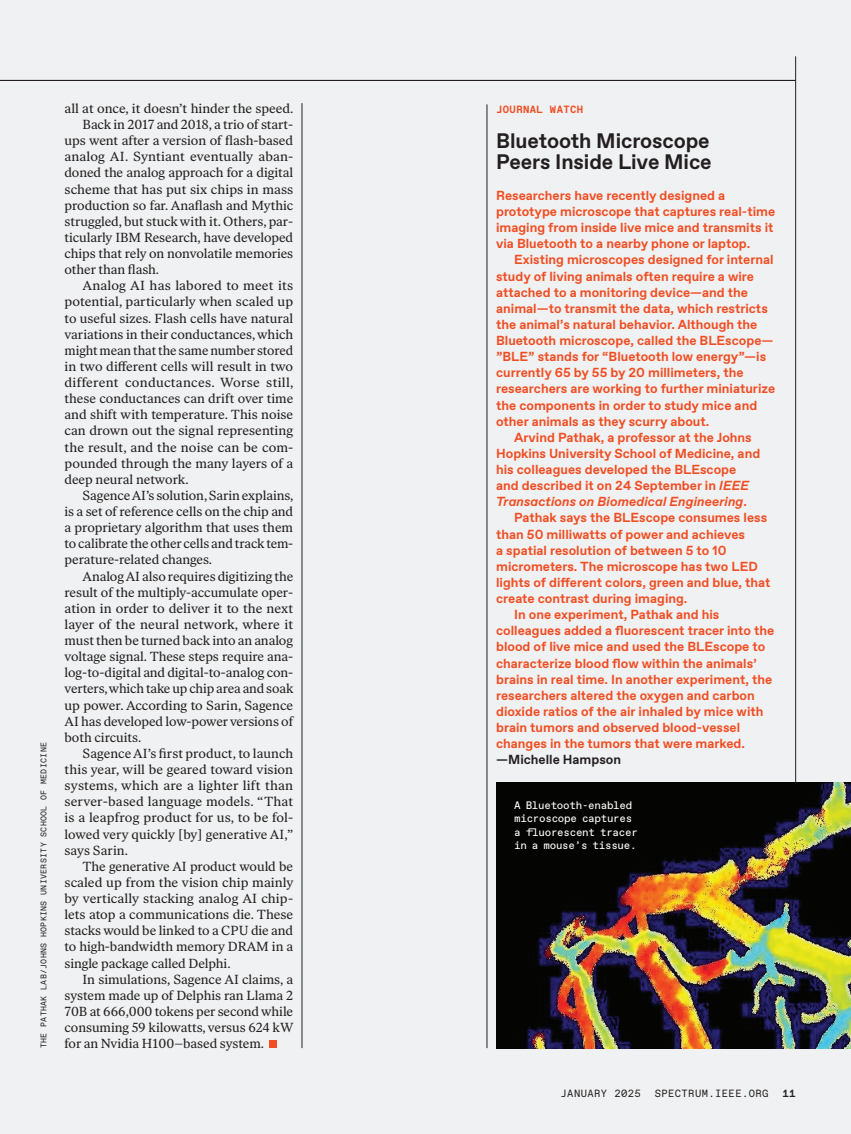
<style>
.page{position:relative;width:851px;height:1134px;background:#fff}
.page>*{position:absolute;margin:0;border:0;box-sizing:border-box;transform-origin:0 0}
.Sidebar_Hed_Small{font:700 21px/21px "ABC Favorit Pro";letter-spacing:-.005em;color:#231f20}
._5_Body_Indent{font:13.2px/16.2px "Ivar Text";color:#231f20;text-align:justify}
.Sidebar_Body_Sans_In{font:700 13.2px/16.2px "ABC Favorit Pro";color:#f04d22}
.Sidebar_Body_San_Led{font:700 13.2px/16.2px "ABC Favorit Pro";color:#f04d22}
.Caption_General{font:10.8px/13.5px "ABC Favorit Mono";letter-spacing:-.025em;color:#fff}
.t1{font:10.5px "ABC Favorit Mono";letter-spacing:.04em;color:#231f20}
._1_Rubrik{font:700 10.5px "ABC Favorit Mono";letter-spacing:.04em;color:#f04d22}
.t2{font:700 10.5px "ABC Favorit Mono";color:#231f20}
.Credit_Gutter{font:8.25px "ABC Favorit Mono";letter-spacing:.04em;color:#231f20}
.s1{font-style:italic}
.s2{color:#231f20}
</style>
<div class="page">
<div style="left:0;top:0;width:850px;height:1134px;background:#f0f1f2"></div>
<hr style="left:795px;top:56px;width:1px;height:992px;background:#231f20">
<hr style="left:0;top:80px;width:795px;height:1px;background:#231f20">
<hr style="left:486px;top:104px;width:1px;height:944px;background:#231f20">
<hr style="left:302px;top:103px;width:1px;height:945px;background:#231f20">
<div style="left:269px;top:1041px;width:7px;height:7px;background:#f04d22"></div>
<img style="left:496px;top:782px;width:354px;height:266px">
<p class="Credit_Gutter" style="left:39px;top:1048px;width:307px;rotate:-90deg">THE PATHAK LAB/JOHNS HOPKINS UNIVERSITY SCHOOL OF MEDICINE</p>
<p class="_5_Body_Indent" style="left:64px;top:100px;width:230px">all at once, it doesn’t hinder the speed.</p>
<p class="_5_Body_Indent" style="left:64px;top:116px;width:230px;text-indent:18px">Back in 2017 and 2018, a trio of start&shy;ups went after a version of flash-based analog AI. Syntiant eventually aban&shy;doned the analog approach for a digital scheme that has put six chips in mass production so far. Anaflash and Mythic struggled, but stuck with it. Others, par&shy;ticularly IBM Research, have developed chips that rely on nonvolatile memories other than flash.</p>
<p class="_5_Body_Indent" style="left:64px;top:278px;width:230px;text-indent:18px">Analog AI has labored to meet its potential, particularly when scaled up to useful sizes. Flash cells have natural variations in their conductances, which might mean that the same number stored in two different cells will result in two different conductances. Worse still, these conductances can drift over time and shift with temperature. This noise can drown out the signal representing the result, and the noise can be com&shy;pounded through the many layers of a deep neural network.</p>
<p class="_5_Body_Indent" style="left:64px;top:487px;width:230px;text-indent:18px">Sagence AI’s solution, Sarin explains, is a set of reference cells on the chip and a proprietary algorithm that uses them to calibrate the other cells and track tem&shy;perature-related changes.</p>
<p class="_5_Body_Indent" style="left:64px;top:568px;width:230px;text-indent:18px">Analog AI also requires digitizing the result of the multiply-accumulate oper&shy;ation in order to deliver it to the next layer of the neural network, where it must then be turned back into an analog voltage signal. These steps require ana&shy;log-to-digital and digital-to-analog con&shy;verters, which take up chip area and soak up power. According to Sarin, Sagence AI has developed low-power versions of both circuits.</p>
<p class="_5_Body_Indent" style="left:64px;top:745px;width:230px;text-indent:18px">Sagence AI’s first product, to launch this year, will be geared toward vision systems, which are a lighter lift than server-based language models. “That is a leapfrog product for us, to be fol&shy;lowed very quickly [by] generative AI,” says Sarin.</p>
<p class="_5_Body_Indent" style="left:64px;top:858px;width:230px;text-indent:18px">The generative AI product would be scaled up from the vision chip mainly by vertically stacking analog AI chip&shy;lets atop a communications die. These stacks would be linked to a CPU die and to high-bandwidth memory DRAM in a single package called Delphi.</p>
<p class="_5_Body_Indent" style="left:64px;top:971px;width:230px;text-indent:18px">In simulations, Sagence AI claims, a system made up of Delphis ran Llama 2<br>70B at 666,000 tokens per second while consuming 59 kilowatts, versus 624 kW for an Nvidia H100–based system.</p>
<p class="_1_Rubrik" style="left:496px;top:103px;width:88px">JOURNAL WATCH</p>
<p class="Sidebar_Hed_Small" style="left:496px;top:131px;width:217px">Bluetooth Microscope<br>Peers Inside Live Mice</p>
<p class="Sidebar_Body_San_Led" style="left:496px;top:188px;width:280px">Researchers have recently designed a prototype microscope that captures real-time imaging from inside live mice and transmits it via Bluetooth to a nearby phone or laptop.</p>
<p class="Sidebar_Body_Sans_In" style="left:496px;top:252px;width:280px;text-indent:18px">Existing microscopes designed for internal study of living animals often require a wire attached to a monitoring device—and the animal—to transmit the data, which restricts the animal’s natural behavior. Although the Bluetooth microscope, called the BLEscope— ”BLE” stands for “Bluetooth low energy”—is currently 65 by 55 by 20 millimeters, the researchers are working to further miniaturize the components in order to study mice and other animals as they scurry about.</p>
<p class="Sidebar_Body_Sans_In" style="left:496px;top:429px;width:265px;text-indent:18px">Arvind Pathak, a professor at the Johns Hopkins University School of Medicine, and his colleagues developed the BLEscope and described it on 24 September in <span class="s1">IEEE Transactions on Biomedical Engineering</span>.</p>
<p class="Sidebar_Body_Sans_In" style="left:496px;top:510px;width:276px;text-indent:18px">Pathak says the BLEscope consumes less than 50 milliwatts of power and achieves<br>a spatial resolution of between 5 to 10 micrometers. The microscope has two LED lights of different colors, green and blue, that create contrast during imaging.</p>
<p class="Sidebar_Body_Sans_In" style="left:496px;top:607px;width:280px;text-indent:18px">In one experiment, Pathak and his colleagues added a fluorescent tracer into the blood of live mice and used the BLEscope to characterize blood flow within the animals’ brains in real time. In another experiment, the researchers altered the oxygen and carbon dioxide ratios of the air inhaled by mice with brain tumors and observed blood-vessel changes in the tumors that were marked. <span class="s2">—Michelle Hampson</span></p>
<p class="Caption_General" style="left:514px;top:798px;width:125px">A Bluetooth-enabled microscope captures a fluorescent tracer in a mouse’s tissue.</p>
<p class="t1" style="left:560px;top:1087px;width:82px">JANUARY 2025</p>
<p class="t1" style="left:654px;top:1087px;width:115px">SPECTRUM.IEEE.ORG</p>
<p class="t2" style="left:782px;top:1087px;width:15px">11</p>
</div>
